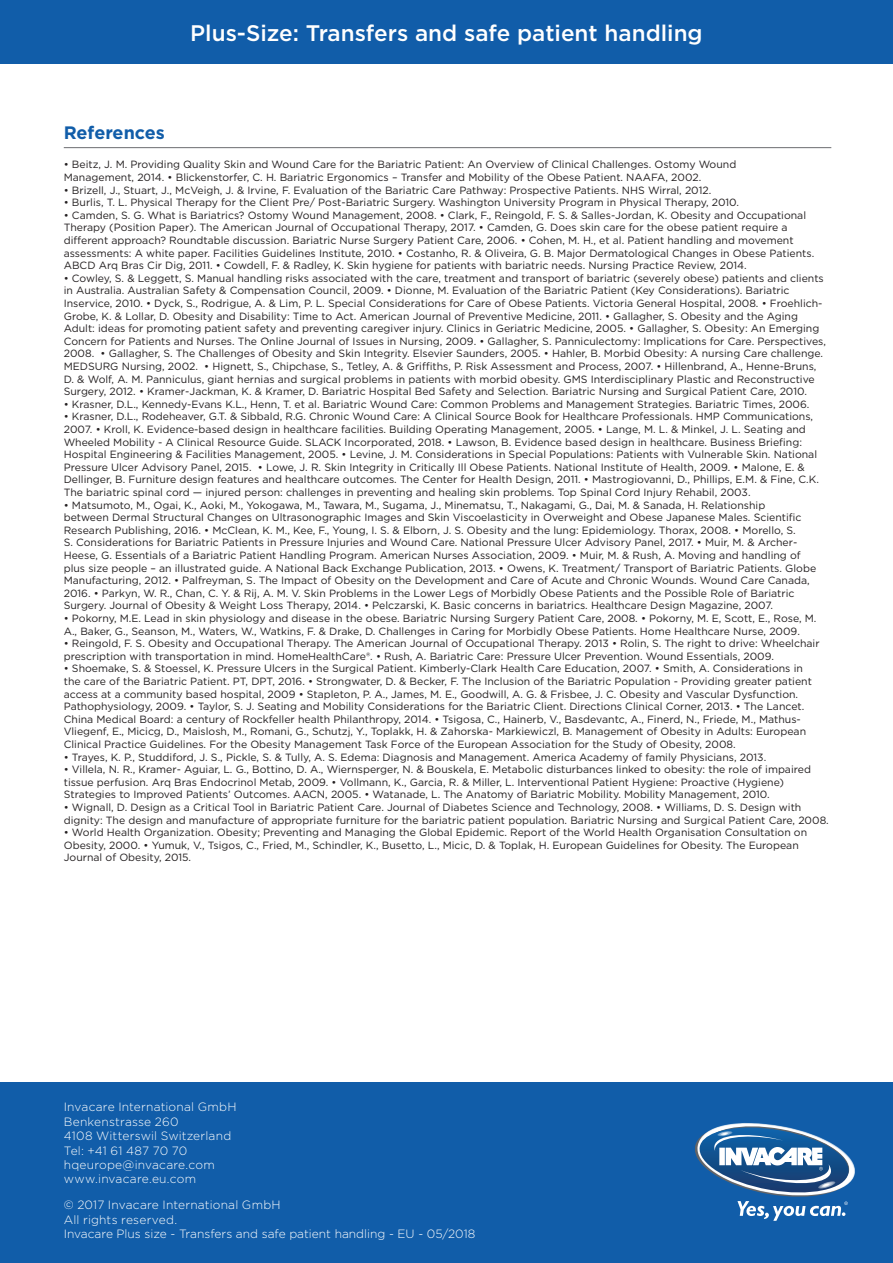
<style>
.page{position:relative;width:893px;height:1263px;background:#fff}
.page>*{position:absolute;margin:0;border:0;box-sizing:border-box;transform-origin:0 0}
.titel{font:500 22.5px "Gotham";color:#fff}
.überschrift{font:700 18px "Gotham";color:#115da9}
.t1{font:300 12px/14.4px "Gotham";letter-spacing:.01em;color:#fff}
.text{font:10.5px/12.6px "Gotham";color:#231f20}
</style>
<div class="page">
<div style="left:0;top:1082px;width:893px;height:181px;background:#115da9"></div>
<svg style="left:695px;top:1123px;width:160px;height:98px"></svg>
<div style="left:0;top:0;width:893px;height:64px;background:#115da9"></div>
<hr style="left:64px;top:147px;width:767px;height:1px;background:#6c6d70">
<p class="titel" style="left:190px;top:18px;width:514px">Plus-Size: Transfers and safe patient handling</p>
<p class="überschrift" style="left:64px;top:120px;width:103px">References</p>
<p class="text" style="left:64px;top:158px;width:674px">• Beitz, J. M. Providing Quality Skin and Wound Care for the Bariatric Patient: An Overview of Clinical Challenges. Ostomy Wound</p>
<p class="text" style="left:64px;top:171px;width:639px">Management, 2014. • Blickenstorfer, C. H. Bariatric Ergonomics – Transfer and Mobility of the Obese Patient. NAAFA, 2002.</p>
<p class="text" style="left:64px;top:183px;width:649px">• Brizell, J., Stuart, J., McVeigh, J. &amp; Irvine, F. Evaluation of the Bariatric Care Pathway: Prospective Patients. NHS Wirral, 2012.</p>
<p class="text" style="left:64px;top:196px;width:677px">• Burlis, T. L. Physical Therapy for the Client Pre/ Post-Bariatric Surgery. Washington University Program in Physical Therapy, 2010.</p>
<p class="text" style="left:64px;top:209px;width:752px">• Camden, S. G. What is Bariatrics? Ostomy Wound Management, 2008. • Clark, F., Reingold, F. S. &amp; Salles-Jordan, K. Obesity and Occupational Therapy (Position Paper). The American Journal of Occupational Therapy, 2017. • Camden, G. Does skin care for the obese patient require a different approach? Roundtable discussion. Bariatric Nurse Surgery Patient Care, 2006. • Cohen, M. H., et al. Patient handling and movement assessments: A white paper. Facilities Guidelines Institute, 2010. • Costanho, R. &amp; Oliveira, G. B. Major Dermatological Changes in Obese Patients.<br>ABCD Arq Bras Cir Dig, 2011. • Cowdell, F. &amp; Radley, K. Skin hygiene for patients with bariatric needs. Nursing Practice Review, 2014.</p>
<p class="text" style="left:64px;top:272px;width:764px">• Cowley, S. &amp; Leggett, S. Manual handling risks associated with the care, treatment and transport of bariatric (severely obese) patients and clients in Australia. Australian Safety &amp; Compensation Council, 2009. • Dionne, M. Evaluation of the Bariatric Patient (Key Considerations). Bariatric Inservice, 2010. • Dyck, S., Rodrigue, A. &amp; Lim, P. L. Special Considerations for Care of Obese Patients. Victoria General Hospital, 2008. • Froehlich-Grobe, K. &amp; Lollar, D. Obesity and Disability: Time to Act. American Journal of Preventive Medicine, 2011. • Gallagher, S. Obesity and the Aging Adult: ideas for promoting patient safety and preventing caregiver injury. Clinics in Geriatric Medicine, 2005. • Gallagher, S. Obesity: An Emerging Concern for Patients and Nurses. The Online Journal of Issues in Nursing, 2009. • Gallagher, S. Panniculectomy: Implications for Care. Perspectives, 2008. • Gallagher, S. The Challenges of Obesity and Skin Integrity. Elsevier Saunders, 2005. • Hahler, B. Morbid Obesity: A nursing Care challenge.<br>MEDSURG Nursing, 2002. • Hignett, S., Chipchase, S., Tetley, A. &amp; Griffiths, P. Risk Assessment and Process, 2007. • Hillenbrand, A., Henne-Bruns, D. &amp; Wolf, A. M. Panniculus, giant hernias and surgical problems in patients with morbid obesity. GMS Interdisciplinary Plastic and Reconstructive Surgery, 2012. • Kramer-Jackman, K. &amp; Kramer, D. Bariatric Hospital Bed Safety and Selection. Bariatric Nursing and Surgical Patient Care, 2010.</p>
<p class="text" style="left:64px;top:398px;width:747px">• Krasner, D.L., Kennedy-Evans K.L., Henn, T. et al. Bariatric Wound Care: Common Problems and Management Strategies. Bariatric Times, 2006.</p>
<p class="text" style="left:64px;top:410px;width:757px">• Krasner, D.L., Rodeheaver, G.T. &amp; Sibbald, R.G. Chronic Wound Care: A Clinical Source Book for Healthcare Professionals. HMP Communications, 2007. • Kroll, K. Evidence-based design in healthcare facilities. Building Operating Management, 2005. • Lange, M. L. &amp; Minkel, J. L. Seating and Wheeled Mobility - A Clinical Resource Guide. SLACK Incorporated, 2018. • Lawson, B. Evidence based design in healthcare. Business Briefing:<br>Hospital Engineering &amp; Facilities Management, 2005. • Levine, J. M. Considerations in Special Populations: Patients with Vulnerable Skin. National Pressure Ulcer Advisory Panel, 2015. • Lowe, J. R. Skin Integrity in Critically Ill Obese Patients. National Institute of Health, 2009. • Malone, E. &amp; Dellinger, B. Furniture design features and healthcare outcomes. The Center for Health Design, 2011. • Mastrogiovanni, D., Phillips, E.M. &amp; Fine, C.K.<br>The bariatric spinal cord — injured person: challenges in preventing and healing skin problems. Top Spinal Cord Injury Rehabil, 2003.</p>
<p class="text" style="left:64px;top:498px;width:754px">• Matsumoto, M., Ogai, K., Aoki, M., Yokogawa, M., Tawara, M., Sugama, J., Minematsu, T., Nakagami, G., Dai, M. &amp; Sanada, H. Relationship<br>between Dermal Structural Changes on Ultrasonographic Images and Skin Viscoelasticity in Overweight and Obese Japanese Males. Scientific Research Publishing, 2016. • McClean, K. M., Kee, F., Young, I. S. &amp; Elborn, J. S. Obesity and the lung: Epidemiology. Thorax, 2008. • Morello, S.<br>S. Considerations for Bariatric Patients in Pressure Injuries and Wound Care. National Pressure Ulcer Advisory Panel, 2017. • Muir, M. &amp; Archer-Heese, G. Essentials of a Bariatric Patient Handling Program. American Nurses Association, 2009. • Muir, M. &amp; Rush, A. Moving and handling of plus size people – an illustrated guide. A National Back Exchange Publication, 2013. • Owens, K. Treatment/ Transport of Bariatric Patients. Globe Manufacturing, 2012. • Palfreyman, S. The Impact of Obesity on the Development and Care of Acute and Chronic Wounds. Wound Care Canada, 2016. • Parkyn, W. R., Chan, C. Y. &amp; Rij, A. M. V. Skin Problems in the Lower Legs of Morbidly Obese Patients and the Possible Role of Bariatric Surgery. Journal of Obesity &amp; Weight Loss Therapy, 2014. • Pelczarski, K. Basic concerns in bariatrics. Healthcare Design Magazine, 2007.</p>
<p class="text" style="left:64px;top:612px;width:754px">• Pokorny, M.E. Lead in skin physiology and disease in the obese. Bariatric Nursing Surgery Patient Care, 2008. • Pokorny, M. E, Scott, E., Rose, M.<br>A., Baker, G., Seanson, M., Waters, W., Watkins, F. &amp; Drake, D. Challenges in Caring for Morbidly Obese Patients. Home Healthcare Nurse, 2009.</p>
<p class="text" style="left:64px;top:637px;width:757px">• Reingold, F. S. Obesity and Occupational Therapy. The American Journal of Occupational Therapy. 2013 • Rolin, S. The right to drive: Wheelchair prescription with transportation in mind. HomeHealthCare®. • Rush, A. Bariatric Care: Pressure Ulcer Prevention. Wound Essentials, 2009.</p>
<p class="text" style="left:64px;top:662px;width:750px">• Shoemake, S. &amp; Stoessel, K. Pressure Ulcers in the Surgical Patient. Kimberly-Clark Health Care Education, 2007. • Smith, A. Considerations in the care of the Bariatric Patient. PT, DPT, 2016. • Strongwater, D. &amp; Becker, F. The Inclusion of the Bariatric Population - Providing greater patient access at a community based hospital, 2009 • Stapleton, P. A., James, M. E., Goodwill, A. G. &amp; Frisbee, J. C. Obesity and Vascular Dysfunction.<br>Pathophysiology, 2009. • Taylor, S. J. Seating and Mobility Considerations for the Bariatric Client. Directions Clinical Corner, 2013. • The Lancet.<br>China Medical Board: a century of Rockfeller health Philanthropy, 2014. • Tsigosa, C., Hainerb, V., Basdevantc, A., Finerd, N., Friede, M., Mathus-Vliegenf, E., Micicg, D., Maislosh, M., Romani, G., Schutzj, Y., Toplakk, H. &amp; Zahorska- Markiewiczl, B. Management of Obesity in Adults: European Clinical Practice Guidelines. For the Obesity Management Task Force of the European Association for the Study of Obesity, 2008.</p>
<p class="text" style="left:64px;top:750px;width:704px">• Trayes, K. P., Studdiford, J. S., Pickle, S. &amp; Tully, A. S. Edema: Diagnosis and Management. America Academy of family Physicians, 2013.</p>
<p class="text" style="left:64px;top:763px;width:749px">• Villela, N. R., Kramer- Aguiar, L. G., Bottino, D. A., Wiernsperger, N. &amp; Bouskela, E. Metabolic disturbances linked to obesity: the role of impaired tissue perfusion. Arq Bras Endocrinol Metab, 2009. • Vollmann, K., Garcia, R. &amp; Miller, L. Interventional Patient Hygiene: Proactive (Hygiene)<br>Strategies to Improved Patients’ Outcomes. AACN, 2005. • Watanade, L. The Anatomy of Bariatric Mobility. Mobility Management, 2010.</p>
<p class="text" style="left:64px;top:801px;width:767px">• Wignall, D. Design as a Critical Tool in Bariatric Patient Care. Journal of Diabetes Science and Technology, 2008. • Williams, D. S. Design with dignity: The design and manufacture of appropriate furniture for the bariatric patient population. Bariatric Nursing and Surgical Patient Care, 2008.</p>
<p class="text" style="left:64px;top:826px;width:745px">• World Health Organization. Obesity; Preventing and Managing the Global Epidemic. Report of the World Health Organisation Consultation on<br>Obesity, 2000. • Yumuk, V., Tsigos, C., Fried, M., Schindler, K., Busetto, L., Micic, D. &amp; Toplak, H. European Guidelines for Obesity. The European<br>Journal of Obesity, 2015.</p>
<p class="t1" style="left:64px;top:1100px;width:174px">Invacare International GmbH</p>
<p class="t1" style="left:64px;top:1114px;width:169px">Benkenstrasse 260<br>4108 Witterswil Switzerland</p>
<p class="t1" style="left:64px;top:1143px;width:125px">Tel: +41 61 487 70 70</p>
<p class="t1" style="left:64px;top:1157px;width:152px">hqeurope@invacare.com</p>
<p class="t1" style="left:64px;top:1172px;width:134px">www.invacare.eu.com</p>
<p class="t1" style="left:64px;top:1197px;width:218px">© 2017 Invacare International GmbH</p>
<p class="t1" style="left:64px;top:1212px;width:115px">All rights reserved.</p>
<p class="t1" style="left:64px;top:1226px;width:413px">Invacare Plus size - Transfers and safe patient handling - EU - 05/2018</p>
</div>
